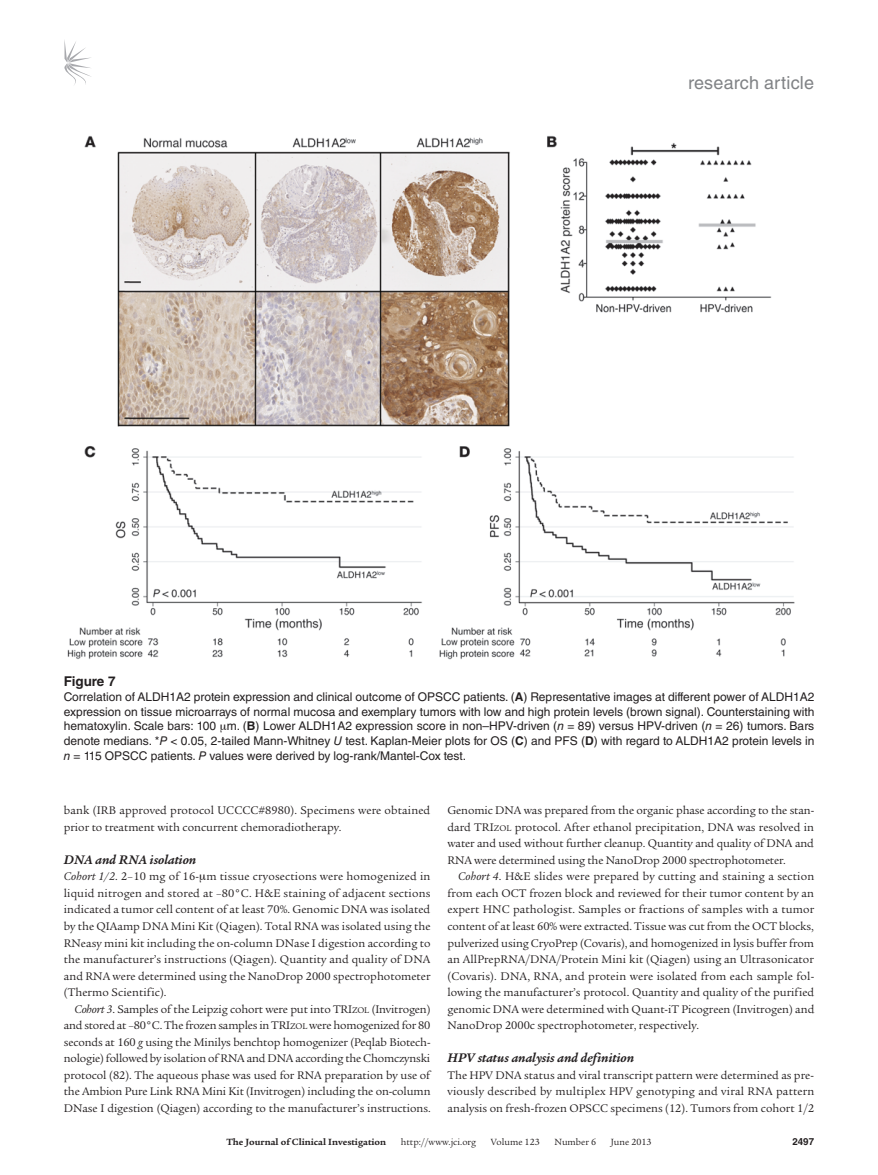
<style>
.page{position:relative;width:878px;height:1175px;background:#fff}
.page>*{position:absolute;margin:0;border:0;box-sizing:border-box;transform-origin:0 0}
.t1{font:18px "Helvetica LT Std";letter-spacing:.01em;color:#808285}
.t2{font:italic 700 13.5px "Legacy Serif Std";color:#231f20}
.t3{font:700 13.5px "Helvetica LT Std";color:#231f20}
.t4{font:12px/16.5px "Legacy Serif Std";color:#231f20;text-align:justify}
.t5{font:12px/14.7px "Helvetica LT Std";color:#231f20;text-align:justify}
.t6{font:9.75px "Legacy Serif Std";color:#231f20}
.t7{font:700 9.75px "Legacy Serif Std";color:#231f20}
.t8{font:700 9.75px "Helvetica LT Std";color:#231f20}
.s1{font-weight:700}
.s2{font-style:italic}
.s3{font-size:9px}
</style>
<div class="page">
<svg style="left:64px;top:40px;width:27px;height:45px"></svg>
<img style="left:67px;top:136px;width:728px;height:524px">
<h1 class="t1" style="left:688px;top:73px;width:127px">research article</h1>
<p class="t3" style="left:64px;top:673px;width:53px">Figure 7</p>
<p class="t5" style="left:64px;top:689px;width:752px">Correlation of ALDH1A2 protein expression and clinical outcome of OPSCC patients. (<span class="s1">A</span>) Representative images at different power of ALDH1A2 expression on tissue microarrays of normal mucosa and exemplary tumors with low and high protein levels (brown signal). Counterstaining with hematoxylin. Scale bars: 100 m. (<span class="s1">B</span>) Lower ALDH1A2 expression score in non–HPV-driven (<span class="s2">n</span> = 89) versus HPV-driven (<span class="s2">n</span> = 26) tumors. Bars denote medians. *<span class="s2">P</span> &lt; 0.05, 2-tailed Mann-Whitney <span class="s2">U</span> test. Kaplan-Meier plots for OS (<span class="s1">C</span>) and PFS (<span class="s1">D</span>) with regard to ALDH1A2 protein levels in <span class="s2">n</span> = 115 OPSCC patients. <span class="s2">P</span> values were derived by log-rank/Mantel-Cox test.</p>
<p class="t4" style="left:64px;top:802px;width:368px">bank (IRB approved protocol UCCCC#8980). Specimens were obtained prior to treatment with concurrent chemoradiotherapy.</p>
<p class="t2" style="left:64px;top:852px;width:134px">DNA and RNA isolation</p>
<p class="t4" style="left:64px;top:868px;width:368px"><span class="s2">Cohort 1/2</span>. 2–10 mg of 16- m tissue cryosections were homogenized in liquid nitrogen and stored at –80°C. H&amp;E staining of adjacent sections indicated a tumor cell content of at least 70%. Genomic DNA was isolated by the QIAamp DNA Mini Kit (Qiagen). Total RNA was isolated using the RNeasy mini kit including the on-column DNase I digestion according to the manufacturer’s instructions (Qiagen). Quantity and quality of DNA and RNA were determined using the NanoDrop 2000 spectrophotometer (Thermo Scientific).</p>
<p class="t4" style="left:64px;top:1000px;width:368px;text-indent:11px"><span class="s2">Cohort 3</span>. Samples of the Leipzig cohort were put into TRI<span class="s3">ZOL</span> (Invitrogen) and stored at –80°C. The frozen samples in TRI<span class="s3">ZOL</span> were homogenized for 80 seconds at 160 <span class="s2">g</span> using the Minilys benchtop homogenizer (Peqlab Biotech&shy;nologie) followed by isolation of RNA and DNA according the Chomczynski protocol (82). The aqueous phase was used for RNA preparation by use of the Ambion Pure Link RNA Mini Kit (Invitrogen) including the on-column DNase I digestion (Qiagen) according to the manufacturer’s instructions.</p>
<p class="t4" style="left:447px;top:802px;width:368px">Genomic DNA was prepared from the organic phase according to the stan&shy;dard TRI<span class="s3">ZOL</span> protocol. After ethanol precipitation, DNA was resolved in water and used without further cleanup. Quantity and quality of DNA and RNA were determined using the NanoDrop 2000 spectrophotometer.</p>
<p class="t4" style="left:447px;top:868px;width:368px;text-indent:11px"><span class="s2">Cohort 4</span>. H&amp;E slides were prepared by cutting and staining a section from each OCT frozen block and reviewed for their tumor content by an expert HNC pathologist. Samples or fractions of samples with a tumor content of at least 60% were extracted. Tissue was cut from the OCT blocks, pulverized using CryoPrep (Covaris), and homogenized in lysis buffer from an AllPrepRNA/DNA/Protein Mini kit (Qiagen) using an Ultrasonicator (Covaris). DNA, RNA, and protein were isolated from each sample fol&shy;lowing the manufacturer’s protocol. Quantity and quality of the purified genomic DNA were determined with Quant-iT Picogreen (Invitrogen) and NanoDrop 2000c spectrophotometer, respectively.</p>
<p class="t2" style="left:447px;top:1050px;width:188px">HPV status analysis and definition</p>
<p class="t4" style="left:447px;top:1066px;width:368px">The HPV DNA status and viral transcript pattern were determined as pre&shy;viously described by multiplex HPV genotyping and viral RNA pattern analysis on fresh-frozen OPSCC specimens (12). Tumors from cohort 1/2</p>
<p class="t7" style="left:226px;top:1135px;width:161px">The Journal of Clinical Investigation</p>
<p class="t6" style="left:401px;top:1136px;width:77px">http://www.jci.org</p>
<p class="t6" style="left:491px;top:1136px;width:50px">Volume 123</p>
<p class="t6" style="left:554px;top:1136px;width:43px">Number 6</p>
<p class="t6" style="left:610px;top:1136px;width:42px">June 2013</p>
<p class="t8" style="left:792px;top:1135px;width:23px">2497</p>
</div>
